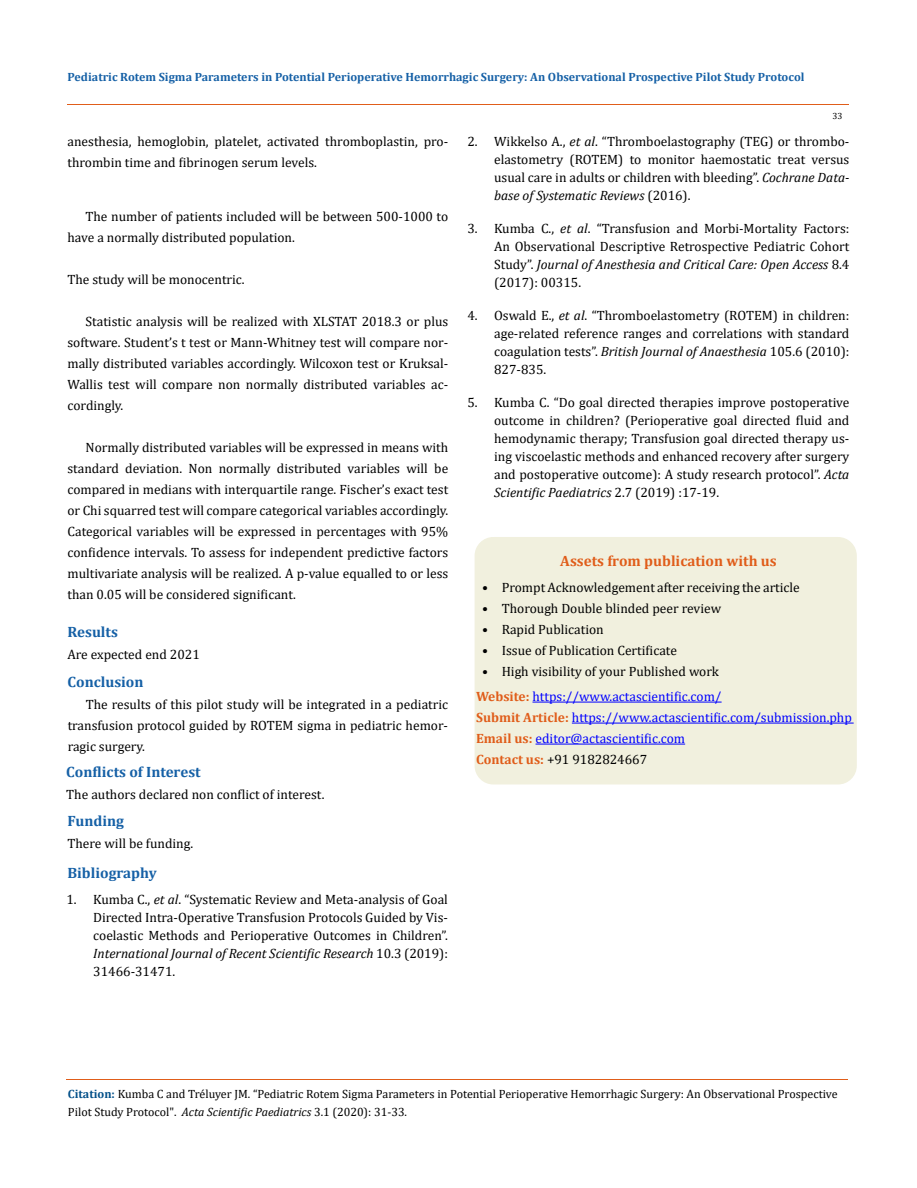
<style>
.page{position:relative;width:917px;height:1188px;background:#fff}
.page>*{position:absolute;margin:0;border:0;box-sizing:border-box;transform-origin:0 0}
.t1{font:700 15px "Cambria";color:#1560a6}
.t2{font:700 15px "Cambria";color:#e05d1a}
.t3{font:13.5px/18px "Cambria";color:#000;text-align:justify}
.t4{font:13.5px/21px "Cambria";color:#00f}
.t5{font:12px/18px "Cambria";color:#000}
.t6{font:700 12px "Cambria";color:#1560a6}
.t7{font:9px "Cambria";color:#000}
.s1{font-style:italic}
.s2{font-weight:700;color:#e05d1a}
.s3{color:#000}
.s4{font-weight:700;color:#035089}
</style>
<div class="page">
<hr style="left:66px;top:1080px;width:782px;height:1px;background:#e05d1a">
<hr style="left:67px;top:104px;width:782px;height:1px;background:#e05d1a">
<div style="left:475px;top:538px;width:381px;height:246px;background:#f1f0de;border-radius:18px"></div>
<div style="left:474px;top:537px;width:382px;height:247px;border:2px solid #f1f0de;border-radius:18px"></div>
<hr style="left:532px;top:702px;width:189px;height:1px;background:#00f">
<hr style="left:572px;top:723px;width:281px;height:1px;background:#00f">
<hr style="left:535px;top:744px;width:150px;height:1px;background:#00f">
<p class="t6" style="left:68px;top:69px;width:738px">Pediatric Rotem Sigma Parameters in Potential Perioperative Hemorrhagic Surgery: An Observational Prospective Pilot Study Protocol</p>
<p class="t7" style="left:832px;top:110px;width:11px">33</p>
<p class="t3" style="left:67px;top:131px;width:382px;line-height:21px">anesthesia, hemoglobin, platelet, activated thromboplastin, pro&shy;thrombin time and fibrinogen serum levels.</p>
<p class="t3" style="left:67px;top:206px;width:382px;line-height:21px;text-indent:18px">The number of patients included will be between 500-1000 to have a normally distributed population.</p>
<p class="t3" style="left:67px;top:270px;width:179px">The study will be monocentric.</p>
<p class="t3" style="left:67px;top:311px;width:382px;line-height:21px;text-indent:18px">Statistic analysis will be realized with XLSTAT 2018.3 or plus software. Student’s t test or Mann-Whitney test will compare nor&shy;mally distributed variables accordingly. Wilcoxon test or Kruksal-Wallis test will compare non normally distributed variables ac&shy;cordingly.</p>
<p class="t3" style="left:67px;top:437px;width:382px;line-height:21px;text-indent:18px">Normally distributed variables will be expressed in means with standard deviation. Non normally distributed variables will be compared in medians with interquartile range. Fischer’s exact test or Chi squarred test will compare categorical variables accordingly.<br>Categorical variables will be expressed in percentages with 95% confidence intervals. To assess for independent predictive factors multivariate analysis will be realized. A p-value equalled to or less than 0.05 will be considered significant.</p>
<p class="t1" style="left:67px;top:622px;width:52px">Results</p>
<p class="t3" style="left:67px;top:646px;width:134px">Are expected end 2021</p>
<p class="t1" style="left:68px;top:672px;width:77px">Conclusion</p>
<p class="t3" style="left:68px;top:694px;width:382px;line-height:21px;text-indent:18px">The results of this pilot study will be integrated in a pediatric transfusion protocol guided by ROTEM sigma in pediatric hemor&shy;ragic surgery.</p>
<p class="t1" style="left:66px;top:762px;width:136px">Conflicts of Interest</p>
<p class="t3" style="left:66px;top:786px;width:260px">The authors declared non conflict of interest.</p>
<p class="t1" style="left:67px;top:811px;width:58px">Funding</p>
<p class="t3" style="left:67px;top:835px;width:127px">There will be funding.</p>
<p class="t1" style="left:67px;top:862px;width:91px">Bibliography</p>
<p class="t3" style="left:93px;top:890px;width:356px;text-indent:-27px">1. Kumba C., <span class="s1">et al</span>. “Systematic Review and Meta-analysis of Goal Directed Intra-Operative Transfusion Protocols Guided by Vis&shy;coelastic Methods and Perioperative Outcomes in Children”.<br><span class="s1">International Journal of Recent Scientific Research</span> 10.3 (2019):<br>31466-31471.</p>
<p class="t3" style="left:494px;top:132px;width:357px;text-indent:-27px">2. Wikkelso A., <span class="s1">et al</span>. “Thromboelastography (TEG) or thrombo&shy;elastometry (ROTEM) to monitor haemostatic treat versus usual care in adults or children with bleeding”. <span class="s1">Cochrane Data&shy;base of Systematic Reviews</span> (2016).</p>
<p class="t3" style="left:494px;top:219px;width:357px;text-indent:-27px">3. Kumba C., <span class="s1">et al</span>. “Transfusion and Morbi-Mortality Factors:<br>An Observational Descriptive Retrospective Pediatric Cohort Study”. <span class="s1">Journal of Anesthesia and Critical Care: Open Access</span> 8.4 (2017): 00315.</p>
<p class="t3" style="left:494px;top:306px;width:357px;text-indent:-27px">4. Oswald E., <span class="s1">et al</span>. “Thromboelastometry (ROTEM) in children: age-related reference ranges and correlations with standard coagulation tests”. <span class="s1">British Journal of Anaesthesia</span> 105.6 (2010):<br>827-835.</p>
<p class="t3" style="left:494px;top:393px;width:357px;text-indent:-27px">5. Kumba C. “Do goal directed therapies improve postoperative outcome in children? (Perioperative goal directed fluid and hemodynamic therapy; Transfusion goal directed therapy us&shy;ing viscoelastic methods and enhanced recovery after surgery and postoperative outcome): A study research protocol”. <span class="s1">Acta Scientific Paediatrics</span> 2.7 (2019) :17-19.</p>
<p class="t2" style="left:560px;top:550px;width:218px">Assets from publication with us</p>
<p class="t3" style="left:482px;top:578px;width:319px">• Prompt Acknowledgement after receiving the article</p>
<p class="t3" style="left:482px;top:599px;width:240px">• Thorough Double blinded peer review</p>
<p class="t3" style="left:482px;top:620px;width:123px">• Rapid Publication</p>
<p class="t3" style="left:482px;top:641px;width:196px">• Issue of Publication Certificate</p>
<p class="t3" style="left:482px;top:662px;width:238px">• High visibility of your Published work</p>
<p class="t4" style="left:476px;top:686px;width:377px"><span class="s2">Website:</span> https://www.actascientific.com/<br><span class="s2">Submit Article:</span> https://www.actascientific.com/submission.php <span class="s2">Email us:</span> editor@actascientific.com<br><span class="s2">Contact us:</span> <span class="s3">+91 9182824667</span></p>
<p class="t5" style="left:68px;top:1085px;width:771px"><span class="s4">Citation:</span> Kumba C and Tréluyer JM. “Pediatric Rotem Sigma Parameters in Potential Perioperative Hemorrhagic Surgery: An Observational Prospective<br>Pilot Study Protocol". <span class="s1">Acta Scientific Paediatrics</span> 3.1 (2020): 31-33.</p>
</div>
